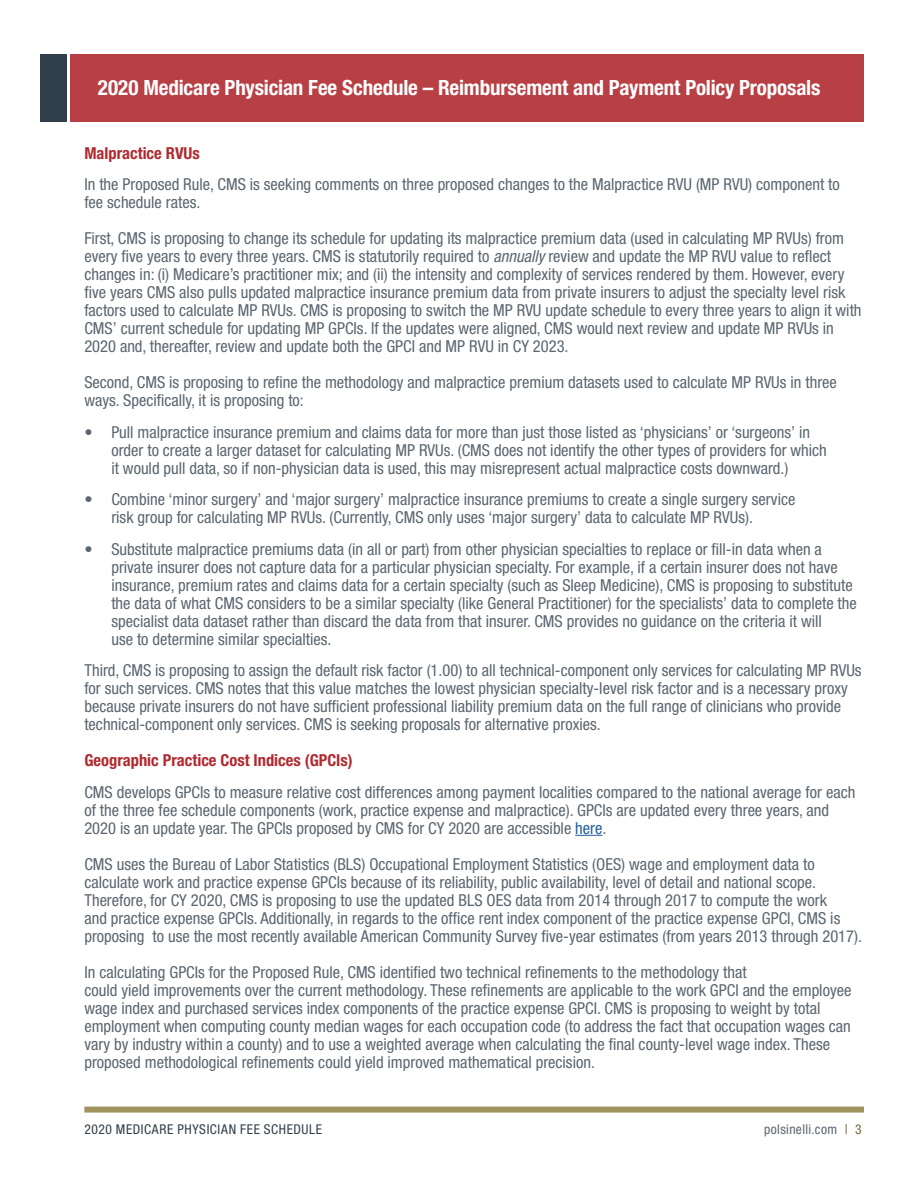
<style>
.page{position:relative;width:918px;height:1188px;background:#fff}
.page>*{position:absolute;margin:0;border:0;box-sizing:border-box;transform-origin:0 0}
.t1{font:700 condensed 21px "Helvetica Neue LT Std";letter-spacing:-.005em;color:#fff}
.t2{font:condensed 16.5px/18px "Helvetica Neue LT Std";color:#5b6670}
.t3{font:700 condensed 16.5px "Helvetica Neue LT Std";color:#b02a2f}
.t4{font:condensed 13.5px "Helvetica Neue LT Std";letter-spacing:.045em;color:#303e49}
.t5{font:condensed 13.5px "Helvetica Neue LT Std";letter-spacing:.025em;color:#596670}
.s1{font-style:italic}
.s2{color:#215e9e}
.s3{color:#726637}
</style>
<div class="page">
<svg style="left:575px;top:835px;width:27px;height:1px"></svg>
<div style="left:84px;top:1107px;width:780px;height:6px;background:#9f925d"></div>
<div style="left:71px;top:54px;width:793px;height:68px;background:#b83f44"></div>
<div style="left:40px;top:54px;width:28px;height:68px;background:#303e49"></div>
<p class="t1" style="left:98px;top:75px;width:724px">2020 Medicare Physician Fee Schedule – Reimbursement and Payment Policy Proposals</p>
<p class="t3" style="left:84px;top:143px;width:117px">Malpractice RVUs</p>
<p class="t2" style="left:84px;top:175px;width:757px">In the Proposed Rule, CMS is seeking comments on three proposed changes to the Malpractice RVU (MP RVU) component to fee schedule rates.</p>
<p class="t2" style="left:84px;top:229px;width:779px">First, CMS is proposing to change its schedule for updating its malpractice premium data (used in calculating MP RVUs) from every five years to every three years. CMS is statutorily required to <span class="s1">annually</span> review and update the MP RVU value to reflect changes in: (i) Medicare’s practitioner mix; and (ii) the intensity and complexity of services rendered by them. However, every five years CMS also pulls updated malpractice insurance premium data from private insurers to adjust the specialty level risk factors used to calculate MP RVUs. CMS is proposing to switch the MP RVU update schedule to every three years to align it with CMS’ current schedule for updating MP GPCIs. If the updates were aligned, CMS would next review and update MP RVUs in 2020 and, thereafter, review and update both the GPCI and MP RVU in CY 2023.</p>
<p class="t2" style="left:84px;top:373px;width:754px">Second, CMS is proposing to refine the methodology and malpractice premium datasets used to calculate MP RVUs in three ways. Specifically, it is proposing to:</p>
<p class="t2" style="left:111px;top:423px;width:717px;text-indent:-27px">• Pull malpractice insurance premium and claims data for more than just those listed as ‘physicians’ or ‘surgeons’ in order to create a larger dataset for calculating MP RVUs. (CMS does not identify the other types of providers for which it would pull data, so if non-physician data is used, this may misrepresent actual malpractice costs downward.)</p>
<p class="t2" style="left:111px;top:490px;width:686px;text-indent:-27px">• Combine ‘minor surgery’ and ‘major surgery’ malpractice insurance premiums to create a single surgery service risk group for calculating MP RVUs. (Currently, CMS only uses ‘major surgery’ data to calculate MP RVUs).</p>
<p class="t2" style="left:111px;top:540px;width:747px;text-indent:-27px">• Substitute malpractice premiums data (in all or part) from other physician specialties to replace or fill-in data when a private insurer does not capture data for a particular physician specialty. For example, if a certain insurer does not have insurance, premium rates and claims data for a certain specialty (such as Sleep Medicine), CMS is proposing to substitute the data of what CMS considers to be a similar specialty (like General Practitioner) for the specialists’ data to complete the specialist data dataset rather than discard the data from that insurer. CMS provides no guidance on the criteria it will<br>use to determine similar specialties.</p>
<p class="t2" style="left:84px;top:661px;width:779px">Third, CMS is proposing to assign the default risk factor (1.00) to all technical-component only services for calculating MP RVUs for such services. CMS notes that this value matches the lowest physician specialty-level risk factor and is a necessary proxy because private insurers do not have sufficient professional liability premium data on the full range of clinicians who provide technical-component only services. CMS is seeking proposals for alternative proxies.</p>
<p class="t3" style="left:84px;top:750px;width:270px">Geographic Practice Cost Indices (GPCIs)</p>
<p class="t2" style="left:84px;top:783px;width:772px">CMS develops GPCIs to measure relative cost differences among payment localities compared to the national average for each of the three fee schedule components (work, practice expense and malpractice). GPCIs are updated every three years, and<br>2020 is an update year. The GPCIs proposed by CMS for CY 2020 are accessible <span class="s2">here</span>.</p>
<p class="t2" style="left:84px;top:855px;width:779px">CMS uses the Bureau of Labor Statistics (BLS) Occupational Employment Statistics (OES) wage and employment data to calculate work and practice expense GPCIs because of its reliability, public availability, level of detail and national scope.<br>Therefore, for CY 2020, CMS is proposing to use the updated BLS OES data from 2014 through 2017 to compute the work<br>and practice expense GPCIs. Additionally, in regards to the office rent index component of the practice expense GPCI, CMS is proposing to use the most recently available American Community Survey five-year estimates (from years 2013 through 2017).</p>
<p class="t2" style="left:84px;top:963px;width:769px">In calculating GPCIs for the Proposed Rule, CMS identified two technical refinements to the methodology that<br>could yield improvements over the current methodology. These refinements are applicable to the work GPCI and the employee wage index and purchased services index components of the practice expense GPCI. CMS is proposing to weight by total employment when computing county median wages for each occupation code (to address the fact that occupation wages can vary by industry within a county) and to use a weighted average when calculating the final county-level wage index. These proposed methodological refinements could yield improved mathematical precision.</p>
<p class="t4" style="left:84px;top:1121px;width:239px">2020 MEDICARE PHYSICIAN FEE SCHEDULE</p>
<p class="t5" style="left:764px;top:1121px;width:99px">polsinelli.com <span class="s3">| 3</span></p>
</div>
